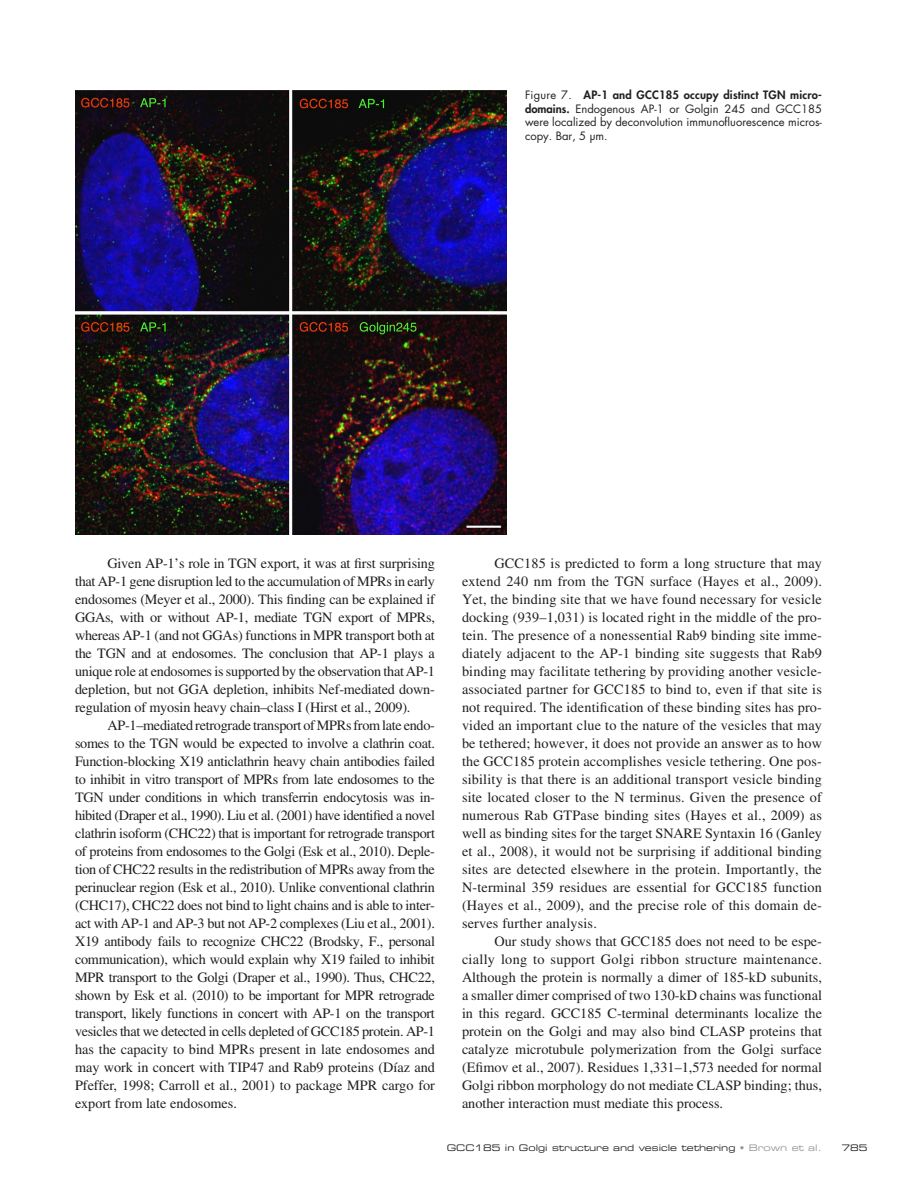
<style>
.page{position:relative;width:918px;height:1188px;background:#fff}
.page>*{position:absolute;margin:0;border:0;box-sizing:border-box;transform-origin:0 0}
.t1{font:14.25px/18px "Times LT Std";color:#231f20;text-align:justify}
.t2{font:11.25px/13.5px "Futura Std";color:#231f20;text-align:justify}
.t3{font:9px "Eurostile LT Std Ex 2";color:#231f20}
.s1{font-weight:800}
.s2{color:#949698}
</style>
<div class="page">
<img style="left:75px;top:90px;width:432px;height:444px">
<p class="t2" style="left:525px;top:89px;width:299px">Figure 7. <span class="s1">AP-1 and GCC185 occupy distinct TGN micro&shy;domains.</span> Endogenous AP-1 or Golgin 245 and GCC185 were localized by deconvolution immunofluorescence micros&shy;copy. Bar, 5 µm.</p>
<p class="t1" style="left:75px;top:554px;width:362px;text-indent:32px">Given AP-1’s role in TGN export, it was at first surprising that AP-1 gene disruption led to the accumulation of MPRs in early endosomes (Meyer et al., 2000). This finding can be explained if GGAs, with or without AP-1, mediate TGN export of MPRs, whereas AP-1 (and not GGAs) functions in MPR transport both at the TGN and at endosomes. The conclusion that AP-1 plays a unique role at endosomes is supported by the observation that AP-1 depletion, but not GGA depletion, inhibits Nef-mediated down&shy;regulation of myosin heavy chain–class I (Hirst et al., 2009).</p>
<p class="t1" style="left:75px;top:716px;width:362px;text-indent:32px">AP-1–mediated retrograde transport of MPRs from late endo&shy;somes to the TGN would be expected to involve a clathrin coat.<br>Function-blocking X19 anticlathrin heavy chain antibodies failed to inhibit in vitro transport of MPRs from late endosomes to the TGN under conditions in which transferrin endocytosis was in&shy;hibited (Draper et al., 1990). Liu et al. (2001) have identified a novel clathrin isoform (CHC22) that is important for retrograde transport of proteins from endosomes to the Golgi (Esk et al., 2010). Deple&shy;tion of CHC22 results in the redistribution of MPRs away from the perinuclear region (Esk et al., 2010). Unlike conventional clathrin (CHC17), CHC22 does not bind to light chains and is able to inter&shy;act with AP-1 and AP-3 but not AP-2 complexes (Liu et al., 2001).<br>X19 antibody fails to recognize CHC22 (Brodsky, F., personal communication), which would explain why X19 failed to inhibit MPR transport to the Golgi (Draper et al., 1990). Thus, CHC22, shown by Esk et al. (2010) to be important for MPR retrograde transport, likely functions in concert with AP-1 on the transport vesicles that we detected in cells depleted of GCC185 protein. AP-1 has the capacity to bind MPRs present in late endosomes and may work in concert with TIP47 and Rab9 proteins (Díaz and Pfeffer, 1998; Carroll et al., 2001) to package MPR cargo for export from late endosomes.</p>
<p class="t1" style="left:462px;top:554px;width:362px;text-indent:32px">GCC185 is predicted to form a long structure that may extend 240 nm from the TGN surface (Hayes et al., 2009).<br>Yet, the binding site that we have found necessary for vesicle docking (939–1,031) is located right in the middle of the pro&shy;tein. The presence of a nonessential Rab9 binding site imme&shy;diately adjacent to the AP-1 binding site suggests that Rab9 binding may facilitate tethering by providing another vesicle&shy;associated partner for GCC185 to bind to, even if that site is not required. The identification of these binding sites has pro&shy;vided an important clue to the nature of the vesicles that may be tethered; however, it does not provide an answer as to how the GCC185 protein accomplishes vesicle tethering. One pos&shy;sibility is that there is an additional transport vesicle binding site located closer to the N terminus. Given the presence of numerous Rab GTPase binding sites (Hayes et al., 2009) as well as binding sites for the target SNARE Syntaxin 16 (Ganley et al., 2008), it would not be surprising if additional binding sites are detected elsewhere in the protein. Importantly, the N-terminal 359 residues are essential for GCC185 function (Hayes et al., 2009), and the precise role of this domain de&shy;serves further analysis.</p>
<p class="t1" style="left:462px;top:932px;width:362px;text-indent:32px">Our study shows that GCC185 does not need to be espe&shy;cially long to support Golgi ribbon structure maintenance.<br>Although the protein is normally a dimer of 185-kD subunits, a smaller dimer comprised of two 130-kD chains was functional in this regard. GCC185 C-terminal determinants localize the protein on the Golgi and may also bind CLASP proteins that catalyze microtubule polymerization from the Golgi surface (Efimov et al., 2007). Residues 1,331–1,573 needed for normal Golgi ribbon morphology do not mediate CLASP binding; thus, another interaction must mediate this process.</p>
<p class="t3" style="left:447px;top:1142px;width:377px">GCC185 in Golgi structure and vesicle tethering <span class="s2">• Brown et al.</span></p>
<p class="t3" style="left:842px;top:1142px;width:28px">785</p>
</div>
